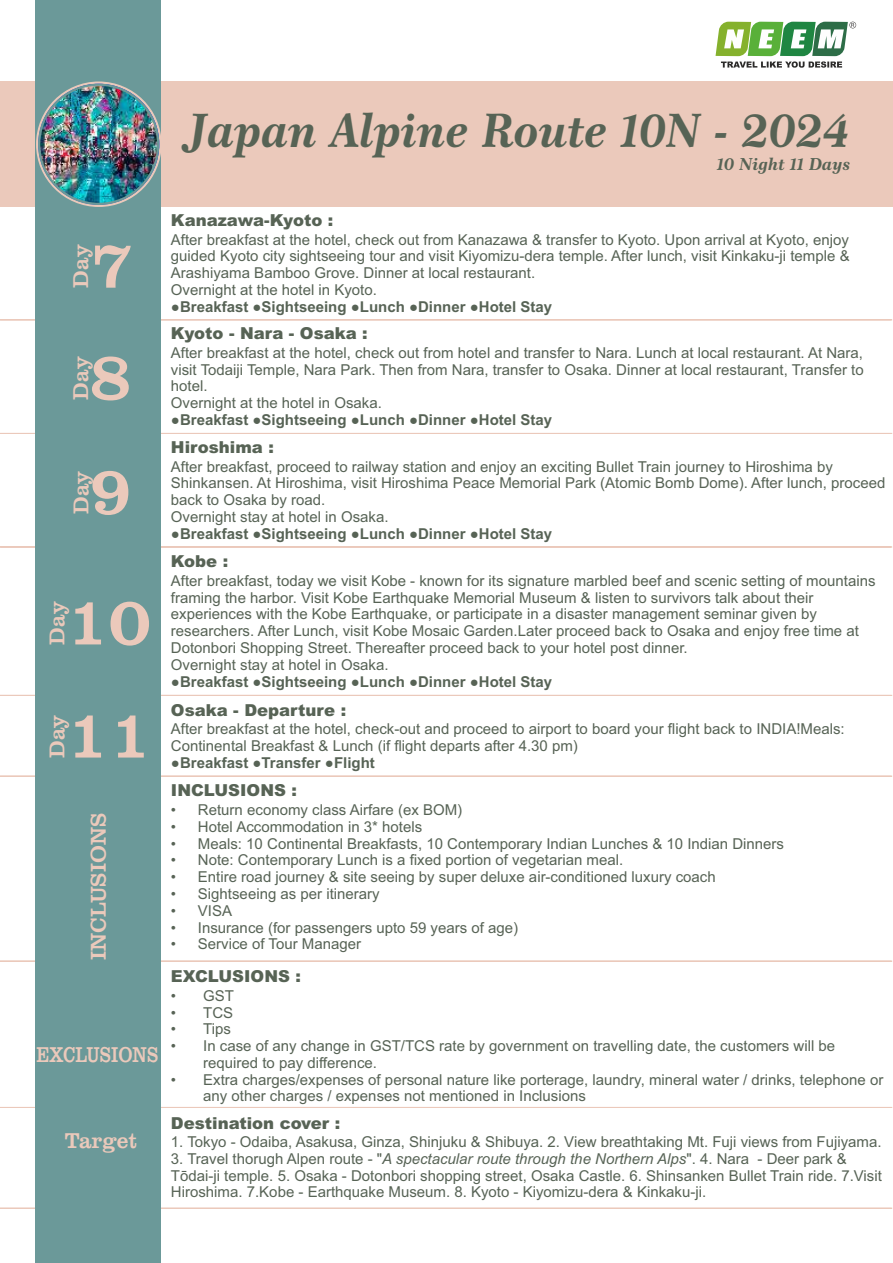
<style>
.page{position:relative;width:893px;height:1263px;background:#fff}
.page>*{position:absolute;margin:0;border:0;box-sizing:border-box;transform-origin:0 0}
.t1{font:68.4px "Clarendon BT";color:#ebc9bb}
.t2{font:46.5px "Century 751 BT Bold Italic B";color:#576355;scale:.95 1}
.t3{font:22.05px "Clarendon BT";color:#ebc9bb}
.t4{font:22.05px "Clarendon BT";color:#ebc9bb;scale:.79 1}
.t5{font:16.65px "Century 751 BT Bold Italic B";color:#576355}
.t6{font:900 16.5px "Arial";color:#576355}
.t7{font:15px/16.8px "Arial";color:#576355}
.t8{font:700 15px "Arial";color:#576355}
.s1{font-style:italic}
</style>
<div class="page">
<hr style="left:0;top:1208px;width:892px;height:1px;background:#ebc9bb">
<hr style="left:0;top:961px;width:892px;height:1px;background:#ebc9bb">
<hr style="left:0;top:1107px;width:892px;height:1px;background:#ebc9bb">
<div style="left:0;top:81px;width:893px;height:126px;background:#ebc9bb"></div>
<hr style="left:0;top:319px;width:892px;height:1px;background:#ebc9bb">
<hr style="left:0;top:776px;width:892px;height:1px;background:#ebc9bb">
<hr style="left:0;top:695px;width:892px;height:1px;background:#ebc9bb">
<hr style="left:0;top:546px;width:892px;height:1px;background:#ebc9bb">
<hr style="left:0;top:433px;width:892px;height:1px;background:#ebc9bb">
<div style="left:35px;top:0;width:126px;height:1263px;background:#6b9999"></div>
<svg style="left:715px;top:22px;width:141px;height:46px"></svg>
<svg style="left:36px;top:81px;width:126px;height:126px"></svg>
<img style="left:39px;top:85px;width:119px;height:119px;border-radius:50%">
<div style="left:38px;top:84px;width:121px;height:121px;border:2px solid #6b9999;border-radius:50%"></div>
<h2 class="t2" style="left:186px;top:112px;width:701px">Japan Alpine Route 10N - 2024</h2>
<p class="t5" style="left:717px;top:157px;width:135px">10 Night 11 Days</p>
<h3 class="t3" style="left:71px;top:288px;width:45px;rotate:-90deg">Day</h3>
<h1 class="t1" style="left:89px;top:235px;width:44px">7</h1>
<h3 class="t3" style="left:71px;top:400px;width:45px;rotate:-90deg">Day</h3>
<h1 class="t1" style="left:89px;top:347px;width:44px">8</h1>
<h3 class="t3" style="left:72px;top:514px;width:45px;rotate:-90deg">Day</h3>
<h1 class="t1" style="left:90px;top:462px;width:44px">9</h1>
<h3 class="t3" style="left:48px;top:645px;width:45px;rotate:-90deg">Day</h3>
<h1 class="t1" style="left:66px;top:592px;width:87px">10</h1>
<h3 class="t3" style="left:48px;top:758px;width:45px;rotate:-90deg">Day</h3>
<h1 class="t1" style="left:66px;top:705px;width:87px">11</h1>
<h3 class="t3" style="left:89px;top:960px;width:149px;rotate:-90deg">INCLUSIONS</h3>
<h3 class="t4" style="left:36px;top:1045px;width:156px">EXCLUSIONS</h3>
<h3 class="t3" style="left:65px;top:1131px;width:74px">Target</h3>
<p class="t6" style="left:171px;top:214px;width:164px">Kanazawa-Kyoto :</p>
<p class="t7" style="left:171px;top:232px;width:680px">After breakfast at the hotel, check out from Kanazawa &amp; transfer to Kyoto. Upon arrival at Kyoto, enjoy guided Kyoto city sightseeing tour and visit Kiyomizu-dera temple. After lunch, visit Kinkaku-ji temple &amp; Arashiyama Bamboo Grove. Dinner at local restaurant.<br>Overnight at the hotel in Kyoto.</p>
<p class="t8" style="left:171px;top:301px;width:383px">●Breakfast ●Sightseeing ●Lunch ●Dinner ●Hotel Stay</p>
<p class="t6" style="left:171px;top:327px;width:198px">Kyoto - Nara - Osaka :</p>
<p class="t7" style="left:171px;top:346px;width:694px">After breakfast at the hotel, check out from hotel and transfer to Nara. Lunch at local restaurant. At Nara, visit Todaiji Temple, Nara Park. Then from Nara, transfer to Osaka. Dinner at local restaurant, Transfer to hotel.<br>Overnight at the hotel in Osaka.</p>
<p class="t8" style="left:171px;top:414px;width:383px">●Breakfast ●Sightseeing ●Lunch ●Dinner ●Hotel Stay</p>
<p class="t6" style="left:171px;top:441px;width:104px">Hiroshima :</p>
<p class="t7" style="left:171px;top:459px;width:716px">After breakfast, proceed to railway station and enjoy an exciting Bullet Train journey to Hiroshima by Shinkansen. At Hiroshima, visit Hiroshima Peace Memorial Park (Atomic Bomb Dome). After lunch, proceed back to Osaka by road.<br>Overnight stay at hotel in Osaka.</p>
<p class="t8" style="left:171px;top:528px;width:383px">●Breakfast ●Sightseeing ●Lunch ●Dinner ●Hotel Stay</p>
<p class="t6" style="left:171px;top:555px;width:59px">Kobe :</p>
<p class="t7" style="left:171px;top:574px;width:706px">After breakfast, today we visit Kobe - known for its signature marbled beef and scenic setting of mountains framing the harbor. Visit Kobe Earthquake Memorial Museum &amp; listen to survivors talk about their experiences with the Kobe Earthquake, or participate in a disaster management seminar given by researchers. After Lunch, visit Kobe Mosaic Garden.Later proceed back to Osaka and enjoy free time at Dotonbori Shopping Street. Thereafter proceed back to your hotel post dinner.<br>Overnight stay at hotel in Osaka.</p>
<p class="t8" style="left:171px;top:676px;width:383px">●Breakfast ●Sightseeing ●Lunch ●Dinner ●Hotel Stay</p>
<p class="t6" style="left:171px;top:704px;width:177px">Osaka - Departure :</p>
<p class="t7" style="left:171px;top:722px;width:675px">After breakfast at the hotel, check-out and proceed to airport to board your flight back to INDIA!Meals:<br>Continental Breakfast &amp; Lunch (if flight departs after 4.30 pm)</p>
<p class="t8" style="left:171px;top:757px;width:205px">●Breakfast ●Transfer ●Flight</p>
<p class="t6" style="left:171px;top:785px;width:128px">INCLUSIONS :</p>
<p class="t7" style="left:171px;top:803px;width:293px">• Return economy class Airfare (ex BOM)</p>
<p class="t7" style="left:171px;top:820px;width:253px">• Hotel Accommodation in 3* hotels</p>
<p class="t7" style="left:171px;top:836px;width:615px">• Meals: 10 Continental Breakfasts, 10 Contemporary Indian Lunches &amp; 10 Indian Dinners</p>
<p class="t7" style="left:171px;top:853px;width:454px">• Note: Contemporary Lunch is a fixed portion of vegetarian meal.</p>
<p class="t7" style="left:171px;top:870px;width:546px">• Entire road journey &amp; site seeing by super deluxe air-conditioned luxury coach</p>
<p class="t7" style="left:171px;top:887px;width:210px">• Sightseeing as per itinerary</p>
<p class="t7" style="left:171px;top:903px;width:63px">• VISA</p>
<p class="t7" style="left:171px;top:920px;width:349px">• Insurance (for passengers upto 59 years of age)</p>
<p class="t7" style="left:171px;top:937px;width:192px">• Service of Tour Manager</p>
<p class="t6" style="left:171px;top:970px;width:132px">EXCLUSIONS :</p>
<p class="t7" style="left:171px;top:988px;width:65px">• GST</p>
<p class="t7" style="left:171px;top:1005px;width:64px">• TCS</p>
<p class="t7" style="left:171px;top:1022px;width:62px">• Tips</p>
<p class="t7" style="left:203px;top:1039px;width:633px;text-indent:-32px">• In case of any change in GST/TCS rate by government on travelling date, the customers will be required to pay difference.</p>
<p class="t7" style="left:203px;top:1072px;width:682px;text-indent:-32px">• Extra charges/expenses of personal nature like porterage, laundry, mineral water / drinks, telephone or any other charges / expenses not mentioned in Inclusions</p>
<p class="t6" style="left:171px;top:1117px;width:171px">Destination cover :</p>
<p class="t7" style="left:171px;top:1135px;width:712px">1. Tokyo - Odaiba, Asakusa, Ginza, Shinjuku &amp; Shibuya. 2. View breathtaking Mt. Fuji views from Fujiyama.</p>
<p class="t7" style="left:171px;top:1152px;width:712px">3. Travel thorugh Alpen route - "<span class="s1">A spectacular route through the Northern Alps</span>". 4. Nara - Deer park &amp;<br>Tōdai-ji temple. 5. Osaka - Dotonbori shopping street, Osaka Castle. 6. Shinsanken Bullet Train ride. 7.Visit<br>Hiroshima. 7.Kobe - Earthquake Museum. 8. Kyoto - Kiyomizu-dera &amp; Kinkaku-ji.</p>
</div>
